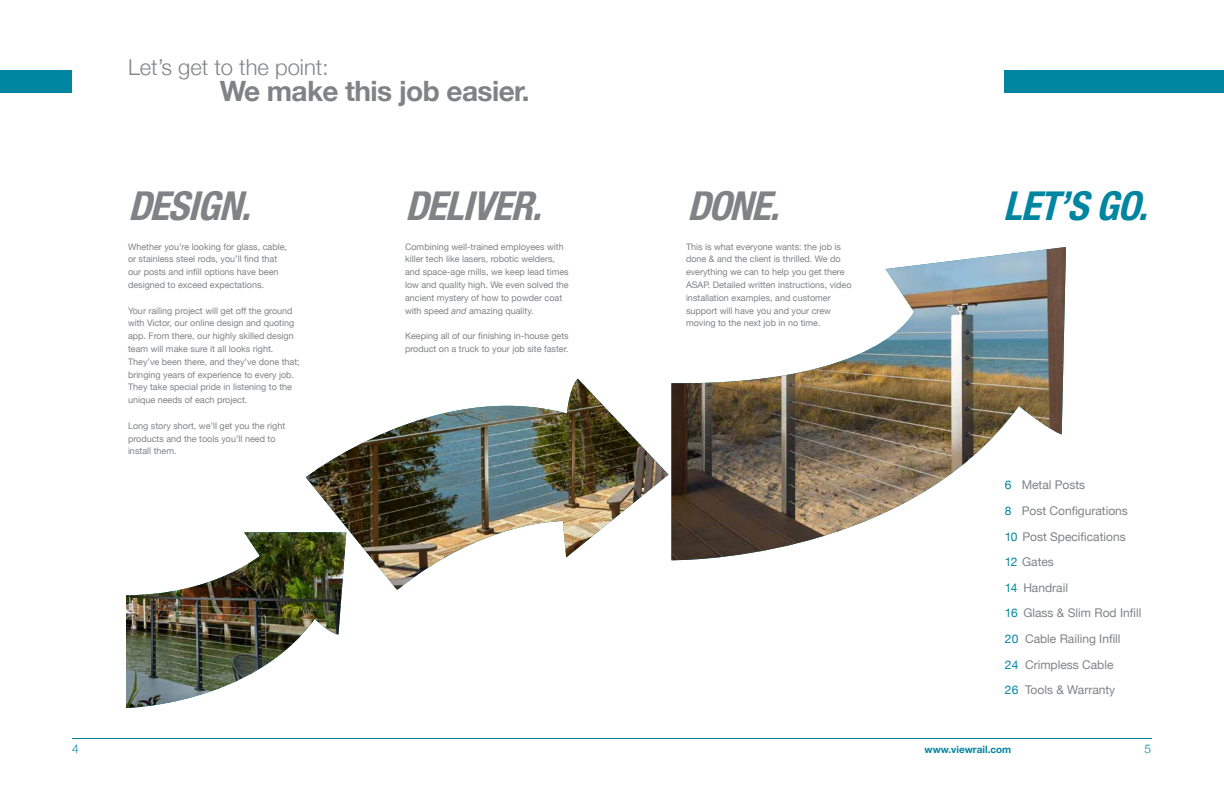
<style>
.page{position:relative;width:1224px;height:792px;background:#fff}
.page>*{position:absolute;margin:0;border:0;box-sizing:border-box;transform-origin:0 0}
.t1{font:italic 700 condensed 40px "Helvetica Neue LT";color:#808285}
.t2{font:italic 700 condensed 40px "Helvetica Neue LT";color:#0085a1}
.t3{font:700 28px "Helvetica Neue";letter-spacing:-.02em;color:#808285}
.t4{font:300 22px "Helvetica Neue";color:#808285}
.t5{font:12px/25.6px "Helvetica Neue";color:#808285}
.t6{font:300 12px "Helvetica Neue";color:#0085a1}
.t7{font:700 10px "Helvetica Neue";color:#0085a1}
.t8{font:9px/12.8px "Helvetica Neue";color:#808285}
.s1{font-style:italic}
.s2{color:#0085a1}
</style>
<div class="page">
<hr style="left:72px;top:738px;width:1080px;height:1px;background:#0085a1">
<div style="left:0;top:70px;width:72px;height:23px;background:#0085a1"></div>
<img style="left:126px;top:532px;width:216px;height:176px">
<img style="left:306px;top:378px;width:363px;height:212px">
<div style="left:1004px;top:70px;width:220px;height:23px;background:#0085a1"></div>
<img style="left:671px;top:247px;width:395px;height:314px">
<h3 class="t4" style="left:128px;top:50px;width:202px">Let’s get to the point:</h3>
<h2 class="t3" style="left:220px;top:69px;width:312px">We make this job easier.</h2>
<h1 class="t1" style="left:128px;top:182px;width:136px">DESIGN.</h1>
<h1 class="t1" style="left:405px;top:182px;width:150px">DELIVER.</h1>
<p class="t8" style="left:128px;top:240px;width:161px">Whether you’re looking for glass, cable, or stainless steel rods, you’ll find that our posts and infill options have been designed to exceed expectations.</p>
<p class="t8" style="left:128px;top:304px;width:173px">Your railing project will get off the ground with Victor, our online design and quoting app. From there, our highly skilled design team will make sure it all looks right.<br>They’ve been there, and they’ve done that; bringing years of experience to every job.<br>They take special pride in listening to the unique needs of each project.</p>
<p class="t8" style="left:128px;top:420px;width:159px">Long story short, we’ll get you the right products and the tools you’ll need to install them.</p>
<p class="t8" style="left:405px;top:240px;width:165px">Combining well-trained employees with killer tech like lasers, robotic welders, and space-age mills, we keep lead times low and quality high. We even solved the ancient mystery of how to powder coat with speed <span class="s1">and</span> amazing quality.</p>
<p class="t8" style="left:405px;top:330px;width:165px">Keeping all of our finishing in-house gets product on a truck to your job site faster.</p>
<h3 class="t6" style="left:72px;top:739px;width:8px">4</h3>
<h1 class="t1" style="left:687px;top:182px;width:106px">DONE.</h1>
<h1 class="t2" style="left:1003px;top:182px;width:158px">LET’SGO.</h1>
<p class="t8" style="left:686px;top:240px;width:167px">This is what everyone wants: the job is done &amp; and the client is thrilled. We do everything we can to help you get there ASAP. Detailed written instructions, video installation examples, and customer support will have you and your crew moving to the next job in no time.</p>
<h3 class="t5" style="left:1005px;top:473px;width:138px"><span class="s2">6</span> Metal Posts<br><span class="s2">8</span> Post Configurations<br><span class="s2">10</span> Post Specifications<br><span class="s2">12</span> Gates<br><span class="s2">14</span> Handrail<br><span class="s2">16</span> Glass &amp; Slim Rod Infill<br><span class="s2">20</span> Cable Railing Infill<br><span class="s2">24</span> Crimpless Cable<br><span class="s2">26</span> Tools &amp; Warranty</h3>
<p class="t7" style="left:925px;top:742px;width:88px">www.viewrail.com</p>
<h3 class="t6" style="left:1144px;top:739px;width:8px">5</h3>
</div>
